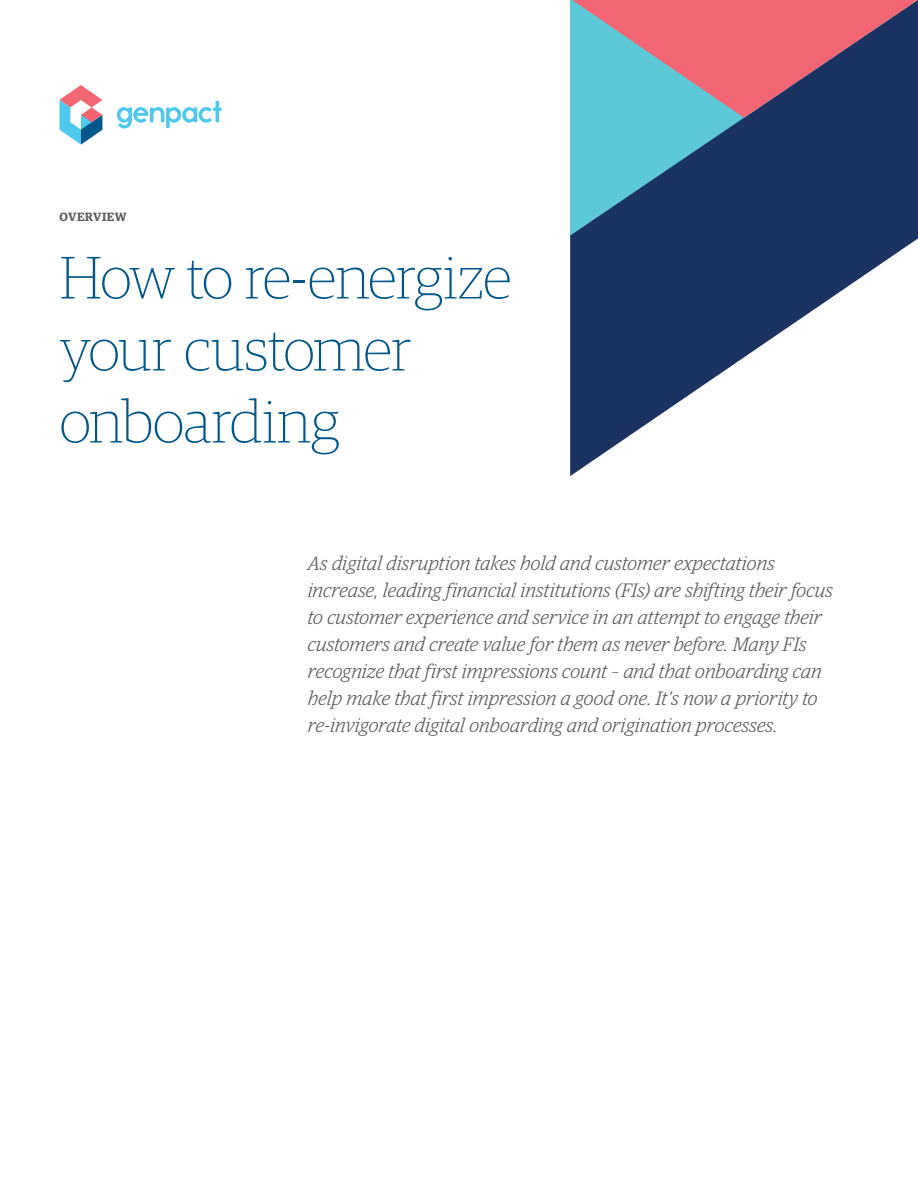
<style>
.page{position:relative;width:918px;height:1188px;background:#fff}
.page>*{position:absolute;margin:0;border:0;box-sizing:border-box;transform-origin:0 0}
.t1{font:100 60px/72px "Guardian Egyp";letter-spacing:-.02em;color:#01578a}
.t2{font:italic 300 19.5px/27px "Guardian Egyp";letter-spacing:.01em;color:#5c5c5c}
.t3{font:600 12px "Guardian Egyp";letter-spacing:.035em;color:#5c5c5c}
</style>
<div class="page">
<svg style="left:570px;top:0;width:348px;height:476px;fill:#1a3361"></svg>
<svg style="left:572px;top:0;width:346px;height:118px;background:#967186"></svg>
<svg style="left:60px;top:85px;width:42px;height:60px"></svg>
<svg style="left:117px;top:101px;width:105px;height:27px"></svg>
<p class="t3" style="left:60px;top:208px;width:68px">OVERVIEW</p>
<h1 class="t1" style="left:60px;top:239px;width:454px">How to re-energize your customer onboarding</h1>
<p class="t2" style="left:308px;top:549px;width:527px">As digital disruption takes hold and customer expectations increase, leading financial institutions (FIs) are shifting their focus to customer experience and service in an attempt to engage their customers and create value for them as never before. Many FIs recognize that first impressions count – and that onboarding can help make that first impression a good one. It’s now a priority to re-invigorate digital onboarding and origination processes.</p>
</div>
